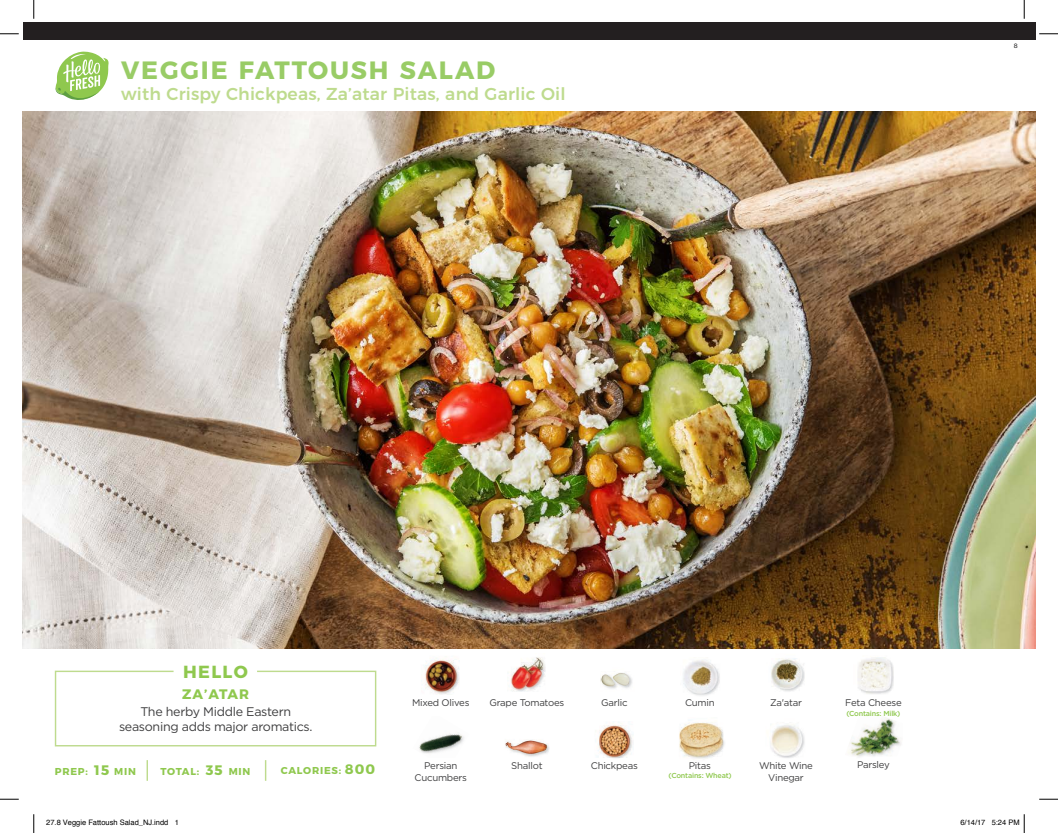
<style>
.page{position:relative;width:1058px;height:833px;background:#fff}
.page>*{position:absolute;margin:0;border:0;box-sizing:border-box;transform-origin:0 0}
.t1{font:700 25px "Montserrat";letter-spacing:.075em;color:#9c6}
.t2{font:700 17.5px "Montserrat";letter-spacing:.075em;color:#8fc84e}
.t3{font:500 17.25px "Montserrat";letter-spacing:.01em;color:#bedb8e}
.t4{font:700 13.75px "Montserrat";letter-spacing:.075em;color:#8fc84e}
.t5{font:12.5px/15px "Gotham";letter-spacing:-.025em;color:#3e3e3f;text-align:center}
.t6{font:700 10px "Montserrat";letter-spacing:.075em;color:#8fc84e}
.t7{font:9.62px/12px "Gotham";letter-spacing:-.025em;color:#3e3e3f;text-align:center}
.t8{font:7.5px "Helvetica";color:#000}
.t9{font:500 7.25px "Gotham";letter-spacing:-.025em;color:#8fc84e}
.t10{font:6.25px "Gotham";color:#000}
</style>
<div class="page">
<div style="left:23px;top:23px;width:1012px;height:17px;background:#231f20"></div>
<img style="left:23px;top:112px;width:1012px;height:536px">
<svg style="left:54px;top:670px;width:323px;height:77px"></svg>
<img style="left:425px;top:660px;width:34px;height:34px">
<img style="left:419px;top:734px;width:45px;height:19px">
<img style="left:601px;top:673px;width:31px;height:16px">
<img style="left:607px;top:757px;width:20px;height:1px">
<img style="left:597px;top:721px;width:36px;height:36px">
<img style="left:511px;top:657px;width:35px;height:34px">
<img style="left:505px;top:740px;width:45px;height:17px">
<img style="left:682px;top:659px;width:38px;height:35px">
<img style="left:723px;top:734px;width:2px;height:13px">
<img style="left:679px;top:722px;width:44px;height:37px">
<img style="left:771px;top:658px;width:33px;height:34px">
<img style="left:781px;top:757px;width:12px;height:1px">
<img style="left:770px;top:724px;width:35px;height:33px">
<img style="left:866px;top:667px;width:28px;height:27px">
<img style="left:858px;top:657px;width:35px;height:36px">
<img style="left:848px;top:717px;width:41px;height:37px">
<img style="left:851px;top:719px;width:50px;height:37px">
<hr style="left:146px;top:760px;width:2px;height:20px;background:#bedb8e">
<svg style="left:265px;top:760px;width:1px;height:20px"></svg>
<svg style="left:55px;top:51px;width:54px;height:49px"></svg>
<svg style="left:0;top:33px;width:19px;height:2px"></svg>
<svg style="left:1039px;top:33px;width:19px;height:2px"></svg>
<svg style="left:0;top:798px;width:19px;height:2px"></svg>
<svg style="left:1039px;top:798px;width:19px;height:2px"></svg>
<svg style="left:33px;top:0;width:2px;height:19px"></svg>
<svg style="left:33px;top:814px;width:2px;height:19px"></svg>
<svg style="left:1023px;top:0;width:2px;height:19px"></svg>
<svg style="left:1023px;top:814px;width:2px;height:19px"></svg>
<h1 class="t1" style="left:121px;top:50px;width:376px">VEGGIE FATTOUSH SALAD</h1>
<h3 class="t3" style="left:121px;top:80px;width:446px">with Crispy Chickpeas, Za’atar Pitas, and Garlic Oil</h3>
<p class="t10" style="left:1013px;top:42px;width:5px">8</p>
<h2 class="t2" style="left:183px;top:657px;width:66px">HELLO</h2>
<h3 class="t4" style="left:182px;top:683px;width:69px">ZA’ATAR</h3>
<p class="t5" style="left:119px;top:703px;width:195px">The herby Middle Eastern seasoning adds major aromatics.</p>
<p class="t7" style="left:412px;top:696px;width:59px">Mixed Olives</p>
<p class="t7" style="left:489px;top:696px;width:76px">Grape Tomatoes</p>
<p class="t7" style="left:601px;top:696px;width:28px">Garlic</p>
<p class="t7" style="left:685px;top:696px;width:31px">Cumin</p>
<p class="t7" style="left:770px;top:696px;width:33px">Za'atar</p>
<p class="t7" style="left:845px;top:696px;width:58px">Feta Cheese</p>
<p class="t9" style="left:846px;top:708px;width:55px">(Contains: Milk)</p>
<h3 class="t4" style="left:94px;top:759px;width:16px">15</h3>
<h3 class="t4" style="left:206px;top:759px;width:18px">35</h3>
<h3 class="t4" style="left:345px;top:758px;width:32px">800</h3>
<p class="t6" style="left:55px;top:763px;width:35px">PREP:</p>
<p class="t6" style="left:114px;top:763px;width:23px">MIN</p>
<p class="t6" style="left:161px;top:763px;width:40px">TOTAL:</p>
<p class="t6" style="left:229px;top:763px;width:23px">MIN</p>
<p class="t6" style="left:281px;top:762px;width:62px">CALORIES:</p>
<p class="t7" style="left:414px;top:759px;width:54px">Persian<br>Cucumbers</p>
<p class="t7" style="left:511px;top:759px;width:33px">Shallot</p>
<p class="t7" style="left:591px;top:759px;width:49px">Chickpeas</p>
<p class="t7" style="left:688px;top:759px;width:24px">Pitas</p>
<p class="t9" style="left:668px;top:771px;width:65px">(Contains: Wheat)</p>
<p class="t7" style="left:759px;top:759px;width:55px">White Wine<br>Vinegar</p>
<p class="t7" style="left:857px;top:758px;width:34px">Parsley</p>
<p class="t8" style="left:46px;top:817px;width:134px">27.8 Veggie Fattoush Salad_NJ.indd 1</p>
<p class="t8" style="left:960px;top:817px;width:61px">6/14/17 5:24 PM</p>
</div>
